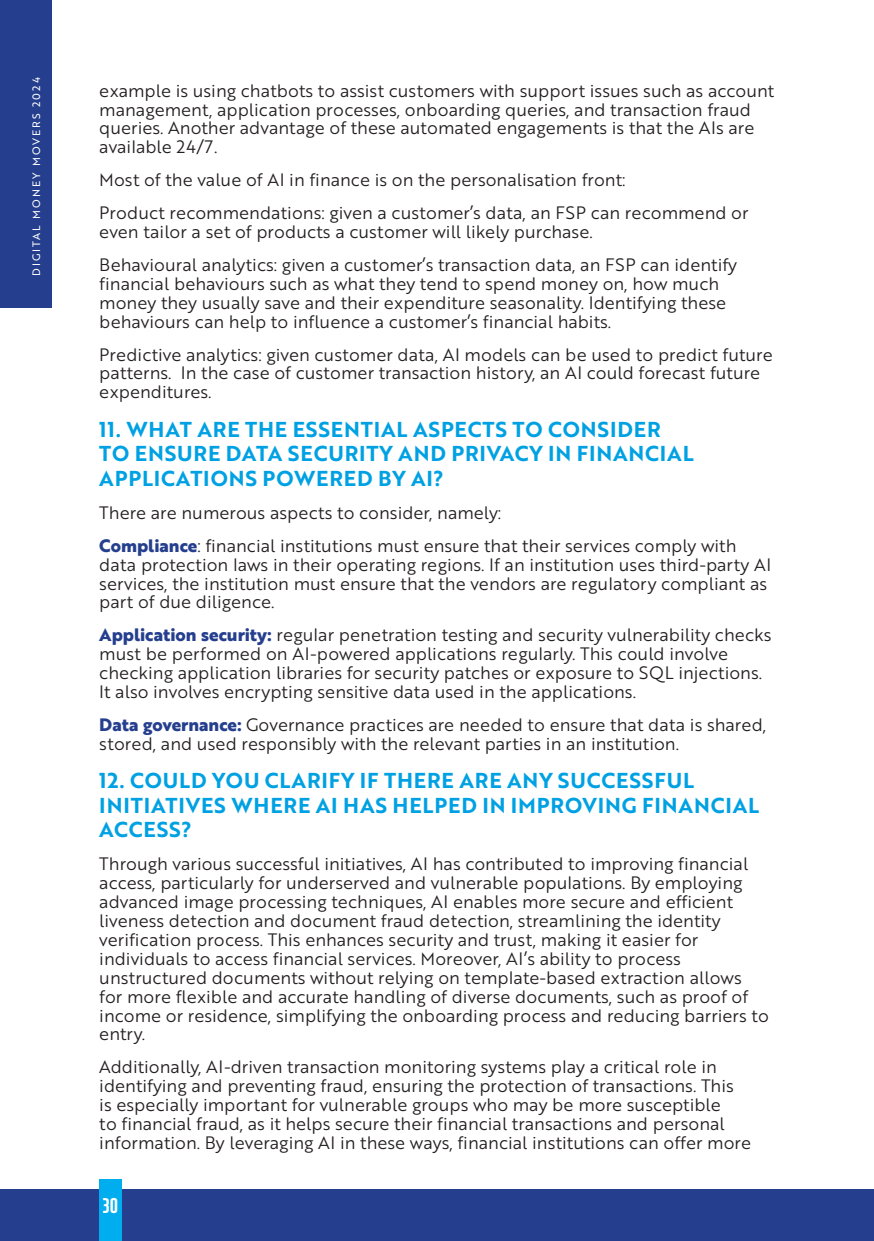
<style>
.page{position:relative;width:874px;height:1241px;background:#fff}
.page>*{position:absolute;margin:0;border:0;box-sizing:border-box;transform-origin:0 0}
.t1{font:21px/24.5px "Brother 1816 Bold";letter-spacing:.04em;color:#00a1e3}
.t2{font:900 21px "XXII Neue Norm Rnd Cnd";color:#fff}
.t3{font:17.5px/18.9px "Brother 1816 Book";color:#231f20}
.t4{font:10.5px "Brother 1816 Regular";letter-spacing:.2em;color:#fff}
.s1{font-family:"Brother 1816 Extra";font-weight:700;color:#253f8e}
</style>
<div class="page">
<div style="left:0;top:1189px;width:873px;height:51px;background:#253f8e"></div>
<div style="left:0;top:0;width:52px;height:307px;background:#253f8e"></div>
<div style="left:99px;top:1179px;width:22px;height:61px;background:#00aeef"></div>
<p class="t4" style="left:28px;top:276px;width:200px;rotate:-90deg">DIGITAL MONEY MOVERS 2024</p>
<p class="t3" style="left:99px;top:80px;width:676px">example is using chatbots to assist customers with support issues such as account management, application processes, onboarding queries, and transaction fraud queries. Another advantage of these automated engagements is that the AIs are available 24/7.</p>
<p class="t3" style="left:99px;top:163px;width:650px;line-height:32.9px">Most of the value of AI in finance is on the personalisation front:<br>Product recommendations: given a customer’s data, an FSP can recommend or</p>
<p class="t3" style="left:99px;top:214px;width:639px;line-height:32.9px">even tailor a set of products a customer will likely purchase.<br>Behavioural analytics: given a customer’s transaction data, an FSP can identify</p>
<p class="t3" style="left:99px;top:273px;width:628px">financial behaviours such as what they tend to spend money on, how much money they usually save and their expenditure seasonality. Identifying these behaviours can help to influence a customer’s financial habits.</p>
<p class="t3" style="left:99px;top:344px;width:674px">Predictive analytics: given customer data, AI models can be used to predict future patterns. In the case of customer transaction history, an AI could forecast future expenditures.</p>
<p class="t1" style="left:99px;top:416px;width:595px">11. WHAT ARE THE ESSENTIAL ASPECTS TO CONSIDER<br>TO ENSURE DATA SECURITY AND PRIVACY IN FINANCIAL<br>APPLICATIONS POWERED BY AI?</p>
<p class="t3" style="left:99px;top:495px;width:638px;line-height:32.9px">There are numerous aspects to consider, namely:<br><span class="s1">Compliance</span>: financial institutions must ensure that their services comply with</p>
<p class="t3" style="left:99px;top:554px;width:673px">data protection laws in their operating regions. If an institution uses third-party AI services, the institution must ensure that the vendors are regulatory compliant as part of due diligence.</p>
<p class="t3" style="left:99px;top:625px;width:673px"><span class="s1">Application security:</span> regular penetration testing and security vulnerability checks must be performed on AI-powered applications regularly. This could involve checking application libraries for security patches or exposure to SQL injections.<br>It also involves encrypting sensitive data used in the applications.</p>
<p class="t3" style="left:99px;top:714px;width:668px"><span class="s1">Data governance:</span> Governance practices are needed to ensure that data is shared, stored, and used responsibly with the relevant parties in an institution.</p>
<p class="t1" style="left:99px;top:767px;width:661px">12. COULD YOU CLARIFY IF THERE ARE ANY SUCCESSFUL<br>INITIATIVES WHERE AI HAS HELPED IN IMPROVING FINANCIAL<br>ACCESS?</p>
<p class="t3" style="left:99px;top:853px;width:671px">Through various successful initiatives, AI has contributed to improving financial access, particularly for underserved and vulnerable populations. By employing advanced image processing techniques, AI enables more secure and efficient liveness detection and document fraud detection, streamlining the identity verification process. This enhances security and trust, making it easier for individuals to access financial services. Moreover, AI’s ability to process unstructured documents without relying on template-based extraction allows for more flexible and accurate handling of diverse documents, such as proof of income or residence, simplifying the onboarding process and reducing barriers to entry.</p>
<p class="t3" style="left:99px;top:1056px;width:653px">Additionally, AI-driven transaction monitoring systems play a critical role in identifying and preventing fraud, ensuring the protection of transactions. This<br>is especially important for vulnerable groups who may be more susceptible<br>to financial fraud, as it helps secure their financial transactions and personal information. By leveraging AI in these ways, financial institutions can offer more</p>
<p class="t2" style="left:103px;top:1192px;width:17px">30</p>
</div>
